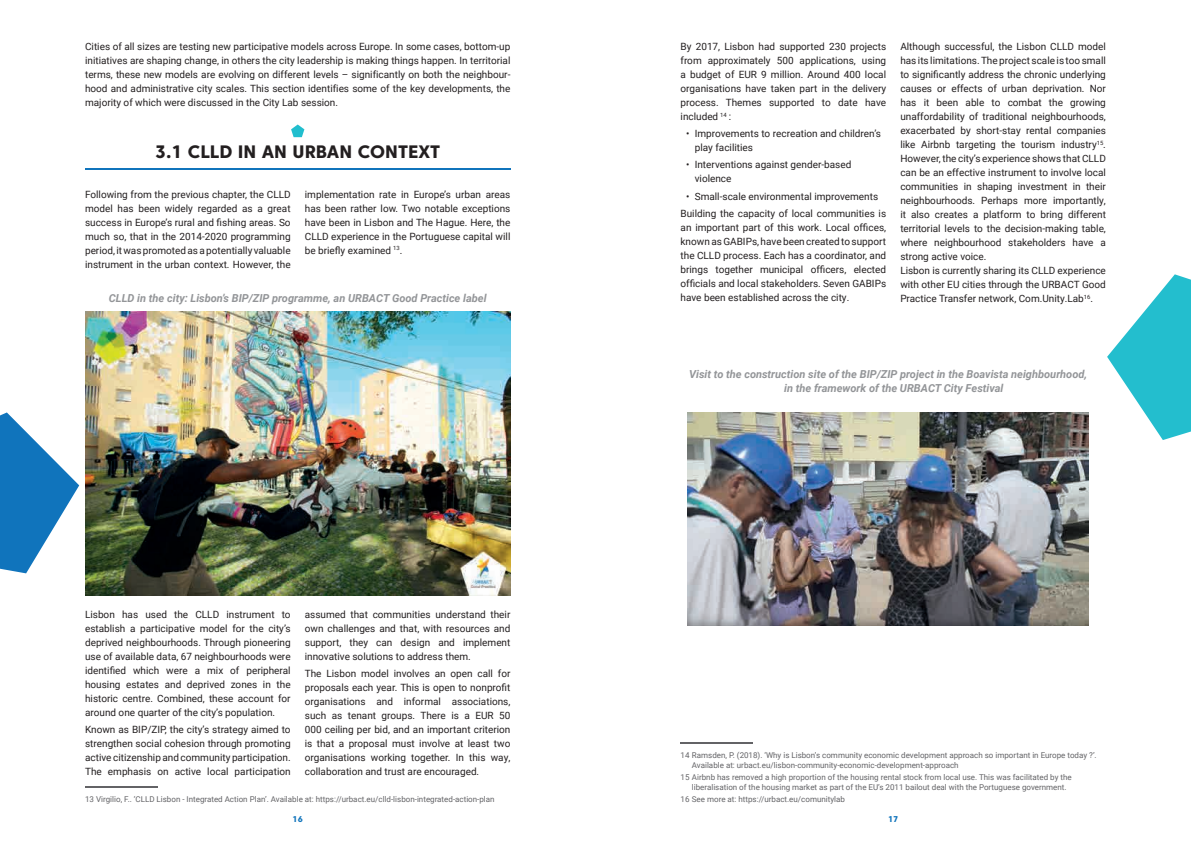
<style>
.page{position:relative;width:1191px;height:842px;background:#fff}
.page>*{position:absolute;margin:0;border:0;box-sizing:border-box;transform-origin:0 0}
.t1{font:800 18px "Core Sans C 75";color:#231f20}
.t2{font:italic 700 11px/14px "Roboto";color:#939598}
.t3{font:10px/14px "Roboto";color:#231f20;text-align:justify}
.t4{font:800 8.4px "Core Sans C 75";color:#1074bc}
.t5{font:8px/9.6px "Roboto";color:#636366}
</style>
<div class="page">
<hr style="left:680px;top:742px;width:72px;height:1px;background:#636366">
<hr style="left:85px;top:168px;width:425px;height:1px;background:#1074bc">
<svg style="left:291px;top:124px;width:13px;height:13px"></svg>
<hr style="left:85px;top:786px;width:72px;height:1px;background:#636366">
<img style="left:85px;top:312px;width:425px;height:284px">
<img style="left:687px;top:412px;width:401px;height:214px">
<svg style="left:0;top:412px;width:79px;height:161px"></svg>
<svg style="left:1107px;top:274px;width:84px;height:166px"></svg>
<p class="t3" style="left:85px;top:39px;width:427px">Cities of all sizes are testing new participative models across Europe. In some cases, bottom-up initiatives are shaping change, in others the city leadership is making things happen. In territorial terms, these new models are evolving on different levels – significantly on both the neighbour&shy;hood and administrative city scales. This section identifies some of the key developments, the majority of which were discussed in the City Lab session.</p>
<h1 class="t1" style="left:155px;top:140px;width:286px">3.1 CLLD IN AN URBAN CONTEXT</h1>
<p class="t3" style="left:85px;top:187px;width:207px">Following from the previous chapter, the CLLD model has been widely regarded as a great success in Europe’s rural and fishing areas. So much so, that in the 2014-2020 programming period, it was promoted as a potentially valuable instrument in the urban context. However, the</p>
<p class="t3" style="left:305px;top:187px;width:207px">implementation rate in Europe’s urban areas has been rather low. Two notable exceptions have been in Lisbon and The Hague. Here, the CLLD experience in the Portuguese capital will be briefly examined <sup>13</sup>.</p>
<p class="t2" style="left:109px;top:291px;width:379px">CLLD in the city: Lisbon’s BIP/ZIP programme, an URBACT Good Practice label</p>
<p class="t3" style="left:85px;top:607px;width:207px">Lisbon has used the CLLD instrument to establish a participative model for the city’s deprived neighbourhoods. Through pioneering use of available data, 67 neighbourhoods were identified which were a mix of peripheral housing estates and deprived zones in the historic centre. Combined, these account for around one quarter of the city’s population.</p>
<p class="t3" style="left:85px;top:722px;width:207px">Known as BIP/ZIP, the city’s strategy aimed to strengthen social cohesion through promoting active citizenship and community participation.<br>The emphasis on active local participation</p>
<p class="t3" style="left:305px;top:607px;width:207px">assumed that communities understand their own challenges and that, with resources and support, they can design and implement innovative solutions to address them.</p>
<p class="t3" style="left:305px;top:666px;width:207px">The Lisbon model involves an open call for proposals each year. This is open to nonprofit organisations and informal associations, such as tenant groups. There is a EUR 50<br>000 ceiling per bid, and an important criterion is that a proposal must involve at least two organisations working together. In this way, collaboration and trust are encouraged.</p>
<p class="t5" style="left:85px;top:794px;width:411px">13 Virgilio, F.. ‘CLLD Lisbon - Integrated Action Plan’. Available at: https://urbact.eu/clld-lisbon-integrated-action-plan</p>
<p class="t3" style="left:680px;top:39px;width:207px">By 2017, Lisbon had supported 230 projects from approximately 500 applications, using a budget of EUR 9 million. Around 400 local organisations have taken part in the delivery process. Themes supported to date have included <sup>14</sup> :</p>
<p class="t3" style="left:694px;top:126px;width:188px;text-indent:-8px">• Improvements to recreation and children’s play facilities</p>
<p class="t3" style="left:694px;top:157px;width:158px;text-indent:-8px">• Interventions against gender-based violence</p>
<p class="t3" style="left:680px;top:187px;width:207px;line-height:17.4px;text-align:center">• Small-scale environmental improvements<br>Building the capacity of local communities is</p>
<p class="t3" style="left:680px;top:220px;width:207px">an important part of this work. Local offices, known as GABIPs, have been created to support the CLLD process. Each has a coordinator, and brings together municipal officers, elected officials and local stakeholders. Seven GABIPs have been established across the city.</p>
<p class="t3" style="left:900px;top:39px;width:207px;text-align:left">Although successful, the Lisbon CLLD model has its limitations. The project scale is too small to significantly address the chronic underlying causes or effects of urban deprivation. Nor has it been able to combat the growing unaffordability of traditional neighbourhoods, exacerbated by short-stay rental companies like Airbnb targeting the tourism industry<sup>15</sup>.<br>However, the city’s experience shows that CLLD can be an effective instrument to involve local communities in shaping investment in their neighbourhoods. Perhaps more importantly, it also creates a platform to bring different territorial levels to the decision-making table, where neighbourhood stakeholders have a strong active voice.<br>Lisbon is currently sharing its CLLD experience with other EU cities through the URBACT Good Practice Transfer network, Com.Unity.Lab<sup>16</sup>.</p>
<p class="t2" style="left:784px;top:367px;width:304px;text-indent:-95px">Visit to the construction site of the BIP/ZIP project in the Boavista neighbourhood, in the framework of the URBACT City Festival</p>
<p class="t5" style="left:692px;top:750px;width:406px;text-indent:-11px">14 Ramsden, P. (2018). ‘Why is Lisbon’s community economic development approach so important in Europe today ?’.<br>Available at: urbact.eu/lisbon-community-economic-development-approach</p>
<p class="t5" style="left:692px;top:772px;width:381px;text-indent:-11px">15 Airbnb has removed a high proportion of the housing rental stock from local use. This was facilitated by the liberalisation of the housing market as part of the EU’s 2011 bailout deal with the Portuguese government.</p>
<p class="t5" style="left:680px;top:794px;width:166px">16 See more at: https://urbact.eu/comunitylab</p>
<p class="t4" style="left:293px;top:814px;width:12px">16</p>
<p class="t4" style="left:888px;top:814px;width:12px">17</p>
</div>
